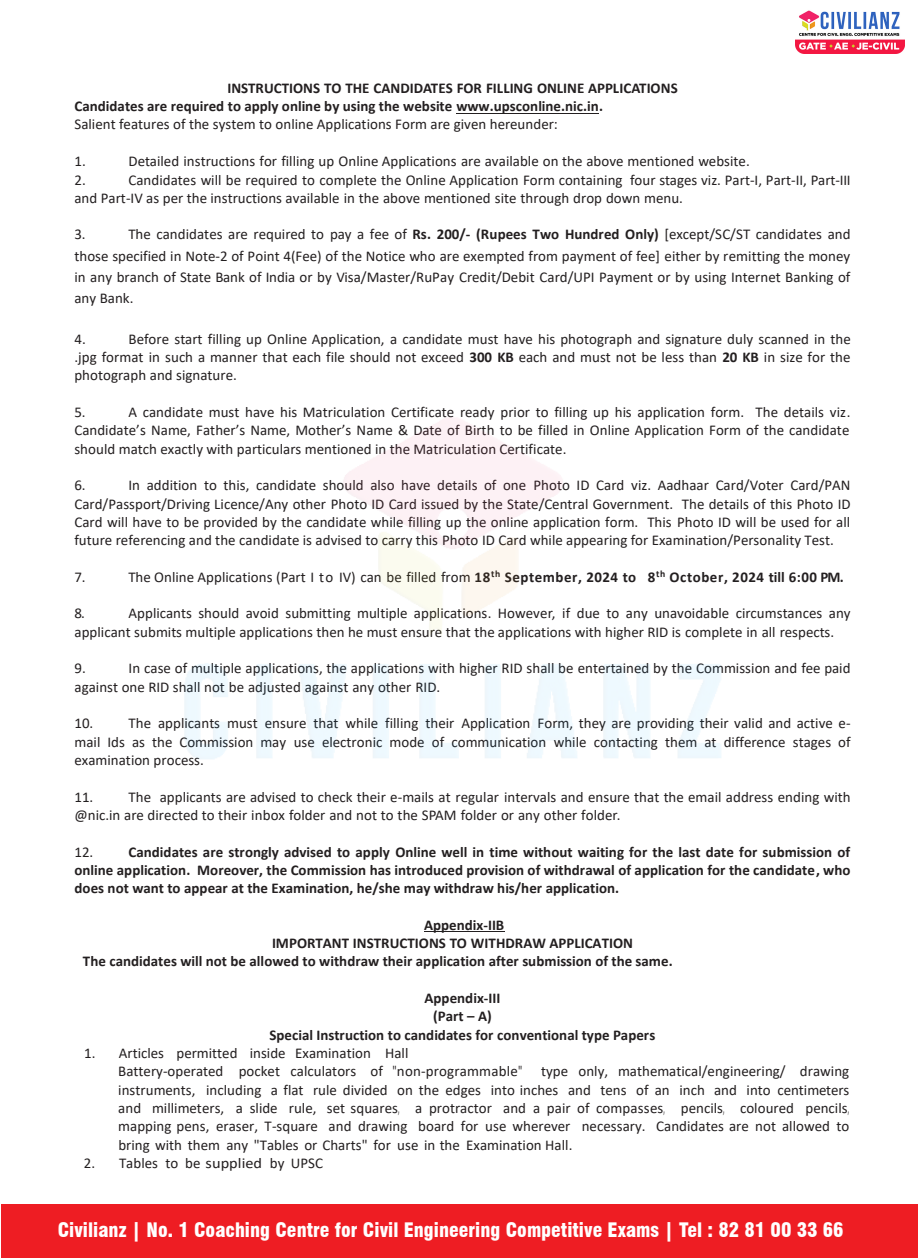
<style>
.page{position:relative;width:918px;height:1260px;background:#fff}
.page>*{position:absolute;margin:0;border:0;box-sizing:border-box;transform-origin:0 0}
.t1{font:900 condensed 19.5px "Swiss 721 BT";color:#fff}
.t2{font:15px/18.3px "Calibri";color:#231f20}
.t3{font:700 15px/18.3px "Calibri";color:#231f20}
.s1{font-weight:400}
.s2{font-weight:700}
</style>
<div class="page">
<hr style="left:456px;top:113px;width:143px;height:1px;background:#231f20">
<hr style="left:424px;top:931px;width:81px;height:1px;background:#231f20">
<img style="left:796px;top:10px;width:109px;height:44px">
<div style="left:1px;top:1204px;width:917px;height:54px;background:#ee1d23"></div>
<p class="t3" style="left:75px;top:79px;width:605px;text-indent:153px">INSTRUCTIONS TO THE CANDIDATES FOR FILLING ONLINE APPLICATIONS<br>Candidates are required to apply online by using the website www.upsconline.nic.in.<br><span class="s1">Salient features of the system to online Applications Form are given hereunder:</span></p>
<p class="t2" style="left:75px;top:152px;width:13px">1.</p>
<p class="t2" style="left:129px;top:152px;width:623px">Detailed instructions for filling up Online Applications are available on the above mentioned website.</p>
<p class="t2" style="left:74px;top:170px;width:13px">2.</p>
<p class="t2" style="left:74px;top:170px;width:778px;text-indent:54px">Candidates will be required to complete the Online Application Form containing four stages viz. Part-I, Part-II, Part-III and Part-IV as per the instructions available in the above mentioned site through drop down menu.</p>
<p class="t2" style="left:74px;top:225px;width:13px">3.</p>
<p class="t2" style="left:74px;top:224px;width:778px;line-height:21px;text-align:justify;text-indent:54px">The candidates are required to pay a fee of <span class="s2">Rs. 200/- (Rupees Two Hundred Only)</span> [except/SC/ST candidates and those specified in Note-2 of Point 4(Fee) of the Notice who are exempted from payment of fee] either by remitting the money in any branch of State Bank of India or by Visa/Master/RuPay Credit/Debit Card/UPI Payment or by using Internet Banking of any Bank.</p>
<p class="t2" style="left:75px;top:329px;width:13px">4.</p>
<p class="t2" style="left:74px;top:329px;width:778px;text-align:justify;text-indent:54px">Before start filling up Online Application, a candidate must have his photograph and signature duly scanned in the .jpg format in such a manner that each file should not exceed <span class="s2">300 KB</span> each and must not be less than <span class="s2">20 KB</span> in size for the photograph and signature.</p>
<p class="t2" style="left:74px;top:403px;width:13px">5.</p>
<p class="t2" style="left:74px;top:403px;width:778px;text-align:justify;text-indent:54px">A candidate must have his Matriculation Certificate ready prior to filling up his application form. The details viz.<br>Candidate’s Name, Father’s Name, Mother’s Name &amp; Date of Birth to be filled in Online Application Form of the candidate should match exactly with particulars mentioned in the Matriculation Certificate.</p>
<p class="t2" style="left:74px;top:476px;width:13px">6.</p>
<p class="t2" style="left:74px;top:476px;width:778px;text-align:justify;text-indent:54px">In addition to this, candidate should also have details of one Photo ID Card viz. Aadhaar Card/Voter Card/PAN Card/Passport/Driving Licence/Any other Photo ID Card issued by the State/Central Government. The details of this Photo ID Card will have to be provided by the candidate while filling up the online application form. This Photo ID will be used for all future referencing and the candidate is advised to carry this Photo ID Card while appearing for Examination/Personality Test.</p>
<p class="t2" style="left:74px;top:567px;width:13px">7.</p>
<p class="t2" style="left:128px;top:567px;width:717px">The Online Applications (Part I to IV) can be filled from <span class="s2">18</span><sup>th</sup> <span class="s2">September, 2024 to 8</span><sup>th</sup> <span class="s2">October, 2024 till 6:00 PM.</span></p>
<p class="t2" style="left:75px;top:604px;width:12px">8.</p>
<p class="t2" style="left:75px;top:604px;width:778px;text-indent:54px">Applicants should avoid submitting multiple applications. However, if due to any unavoidable circumstances any applicant submits multiple applications then he must ensure that the applications with higher RID is complete in all respects.</p>
<p class="t2" style="left:75px;top:659px;width:13px">9.</p>
<p class="t2" style="left:75px;top:659px;width:778px;text-indent:54px">In case of multiple applications, the applications with higher RID shall be entertained by the Commission and fee paid against one RID shall not be adjusted against any other RID.</p>
<p class="t2" style="left:75px;top:714px;width:778px;text-align:justify">10. The applicants must ensure that while filling their Application Form, they are providing their valid and active e&shy;mail Ids as the Commission may use electronic mode of communication while contacting them at difference stages of examination process.</p>
<p class="t2" style="left:74px;top:787px;width:778px">11. The applicants are advised to check their e-mails at regular intervals and ensure that the email address ending with @nic.in are directed to their inbox folder and not to the SPAM folder or any other folder.</p>
<p class="t3" style="left:74px;top:842px;width:778px;text-align:justify"><span class="s1">12.</span> Candidates are strongly advised to apply Online well in time without waiting for the last date for submission of online application. Moreover, the Commission has introduced provision of withdrawal of application for the candidate, who does not want to appear at the Examination, he/she may withdraw his/her application.</p>
<p class="t3" style="left:424px;top:916px;width:82px">Appendix-IIB</p>
<p class="t3" style="left:272px;top:934px;width:363px">IMPORTANT INSTRUCTIONS TO WITHDRAW APPLICATION</p>
<p class="t3" style="left:83px;top:952px;width:591px">The candidates will not be allowed to withdraw their application after submission of the same.</p>
<p class="t3" style="left:270px;top:989px;width:387px;text-align:center">Appendix-III<br>(Part – A)<br>Special Instruction to candidates for conventional type Papers</p>
<p class="t2" style="left:118px;top:1044px;width:733px;text-indent:-34px">1. Articles permitted inside Examination Hall<br>Battery-operated pocket calculators of "non-programmable" type only, mathematical/engineering/ drawing instruments, including a flat rule divided on the edges into inches and tens of an inch and into centimeters and millimeters, a slide rule, set squares, a protractor and a pair of compasses, pencils, coloured pencils, mapping pens, eraser, T-square and drawing board for use wherever necessary. Candidates are not allowed to bring with them any "Tables or Charts" for use in the Examination Hall.</p>
<p class="t2" style="left:84px;top:1153px;width:241px">2. Tables to be supplied by UPSC</p>
<h1 class="t1" style="left:58px;top:1218px;width:788px">Civilianz | No. 1 Coaching Centre for Civil Engineering Competitive Exams | Tel : 82 81 00 33 66</h1>
</div>
